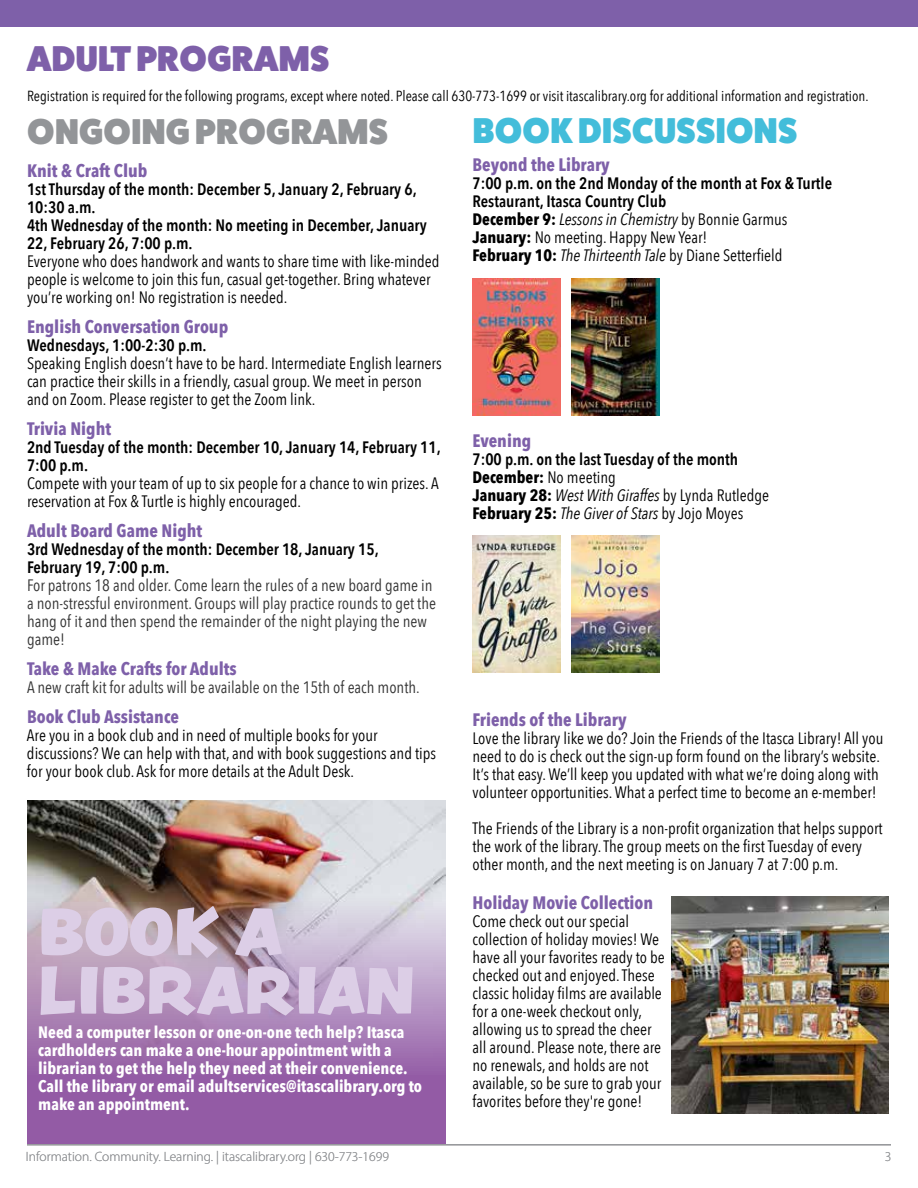
<style>
.page{position:relative;width:918px;height:1188px;background:#fff}
.page>*{position:absolute;margin:0;border:0;box-sizing:border-box;transform-origin:0 0}
.t1{font:58.5px/58.5px "Peachy Keen JF";color:#dccee6}
.t2{font:800 36px "Fat Frank";letter-spacing:.01em;color:#43bdda}
.t3{font:800 36px "Fat Frank";letter-spacing:.01em;color:#939598}
.t4{font:800 36px "Fat Frank";letter-spacing:.01em;color:#7e60a9}
.t5{font:700 18px "Avenir Next Condensed";color:#7e60a9}
.t6{font:16.5px/18px "Avenir Next Condensed";color:#000}
.t7{font:600 16.5px/18px "Avenir Next Condensed";color:#000}
.t8{font:16.5px/18px "Avenir Next Condensed";color:#333}
.t9{font:700 16.5px/18px "Avenir Next Condensed";color:#fff}
.t10{font:14.7px "Avenir Next Condensed";color:#000}
.t11{font:300 13.5px "Myriad Pro";color:#939598}
.s1{font-weight:700}
.s2{font-weight:400;font-style:italic}
.s3{font-weight:400}
.s4{font-weight:600}
.s5{font-style:italic}
</style>
<div class="page">
<hr style="left:27px;top:1144px;width:864px;height:1px;background:#939598">
<div style="left:0;top:0;width:918px;height:27px;background:#7e60a9"></div>
<div style="left:27px;top:800px;width:419px;height:344px;background:#935ba5"></div>
<img style="left:27px;top:800px;width:419px;height:266px">
<img style="left:472px;top:278px;width:88px;height:138px">
<img style="left:472px;top:536px;width:88px;height:137px">
<img style="left:572px;top:278px;width:88px;height:138px">
<img style="left:572px;top:536px;width:88px;height:137px">
<img style="left:672px;top:897px;width:217px;height:216px">
<h2 class="t4" style="left:27px;top:38px;width:304px">ADULT PROGRAMS</h2>
<p class="t10" style="left:27px;top:83px;width:843px">Registration is required for the following programs, except where noted. Please call 630-773-1699 or visit itascalibrary.org for additional information and registration.</p>
<h2 class="t3" style="left:27px;top:111px;width:363px">ONGOING PROGRAMS</h2>
<p class="t5" style="left:27px;top:159px;width:122px">Knit &amp; Craft Club</p>
<p class="t7" style="left:27px;top:179px;width:401px">1st Thursday of the month: December 5, January 2, February 6, 10:30 a.m.<br>4th Wednesday of the month: No meeting in December, January 22, February 26, 7:00 p.m.</p>
<p class="t6" style="left:27px;top:251px;width:414px">Everyone who does handwork and wants to share time with like-minded people is welcome to join this fun, casual get-together. Bring whatever you’re working on! No registration is needed.</p>
<p class="t5" style="left:27px;top:315px;width:203px">English Conversation Group</p>
<p class="t7" style="left:27px;top:335px;width:181px">Wednesdays, 1:00-2:30 p.m.</p>
<p class="t6" style="left:27px;top:353px;width:416px">Speaking English doesn’t have to be hard. Intermediate English learners can practice their skills in a friendly, casual group. We meet in person and on Zoom. Please register to get the Zoom link.</p>
<p class="t5" style="left:27px;top:417px;width:86px">Trivia Night</p>
<p class="t7" style="left:27px;top:437px;width:415px">2nd Tuesday of the month: December 10, January 14, February 11,<br>7:00 p.m.</p>
<p class="t6" style="left:27px;top:473px;width:413px">Compete with your team of up to six people for a chance to win prizes. A reservation at Fox &amp; Turtle is highly encouraged.</p>
<p class="t5" style="left:27px;top:519px;width:177px">Adult Board Game Night</p>
<p class="t7" style="left:27px;top:539px;width:353px">3rd Wednesday of the month: December 18, January 15,<br>February 19, 7:00 p.m.</p>
<p class="t8" style="left:27px;top:575px;width:411px">For patrons 18 and older. Come learn the rules of a new board game in a non-stressful environment. Groups will play practice rounds to get the hang of it and then spend the remainder of the night playing the new game!</p>
<p class="t5" style="left:27px;top:657px;width:211px">Take &amp; Make Crafts for Adults</p>
<p class="t8" style="left:27px;top:677px;width:394px">A new craft kit for adults will be available on the 15th of each month.</p>
<p class="t5" style="left:27px;top:705px;width:154px">Book Club Assistance</p>
<p class="t6" style="left:27px;top:725px;width:411px">Are you in a book club and in need of multiple books for your discussions? We can help with that, and with book suggestions and tips for your book club. Ask for more details at the Adult Desk.</p>
<h1 class="t1" style="left:38px;top:902px;width:378px">BOOK A<br>LIBRARIAN</h1>
<p class="t9" style="left:38px;top:1023px;width:385px">Need a computer lesson or one-on-one tech help? Itasca cardholders can make a one-hour appointment with a librarian to get the help they need at their convenience.<br>Call the library or email adultservices@itascalibrary.org to make an appointment.</p>
<h2 class="t2" style="left:473px;top:110px;width:326px">BOOK DISCUSSIONS</h2>
<p class="t5" style="left:472px;top:153px;width:139px">Beyond the Library</p>
<p class="t7" style="left:472px;top:174px;width:361px">7:00 p.m. on the 2nd Monday of the month at Fox &amp; Turtle Restaurant, Itasca Country Club<br><span class="s1">December 9:</span> <span class="s2">Lessons in Chemistry</span> <span class="s3">by Bonnie Garmus </span><span class="s1">January:</span> <span class="s3">No meeting. Happy New Year!<br></span><span class="s1">February 10:</span> <span class="s2">The Thirteenth Tale</span> <span class="s3">by Diane Setterfield</span></p>
<p class="t5" style="left:472px;top:429px;width:60px">Evening</p>
<p class="t6" style="left:472px;top:449px;width:298px"><span class="s4">7:00 p.m. on the last Tuesday of the month </span><span class="s1">December:</span> No meeting<br><span class="s1">January 28:</span> <span class="s5">West With Giraffes</span> by Lynda Rutledge <span class="s1">February 25:</span> <span class="s5">The Giver of Stars</span> by Jojo Moyes</p>
<p class="t5" style="left:472px;top:708px;width:156px">Friends of the Library</p>
<p class="t6" style="left:472px;top:728px;width:412px">Love the library like we do? Join the Friends of the Itasca Library! All you need to do is check out the sign-up form found on the library’s website.<br>It’s that easy. We’ll keep you updated with what we’re doing along with volunteer opportunities. What a perfect time to become an e-member!</p>
<p class="t6" style="left:472px;top:818px;width:412px">The Friends of the Library is a non-profit organization that helps support the work of the library. The group meets on the first Tuesday of every other month, and the next meeting is on January 7 at 7:00 p.m.</p>
<p class="t5" style="left:472px;top:891px;width:182px">Holiday Movie Collection</p>
<p class="t6" style="left:472px;top:911px;width:194px">Come check out our special collection of holiday movies! We have all your favorites ready to be checked out and enjoyed. These classic holiday films are available for a one-week checkout only, allowing us to spread the cheer all around. Please note, there are no renewals, and holds are not available, so be sure to grab your favorites before they're gone!</p>
<p class="t11" style="left:26px;top:1148px;width:365px">Information. Community. Learning. | itascalibrary.org | 630-773-1699</p>
<p class="t11" style="left:885px;top:1148px;width:8px">3</p>
</div>
